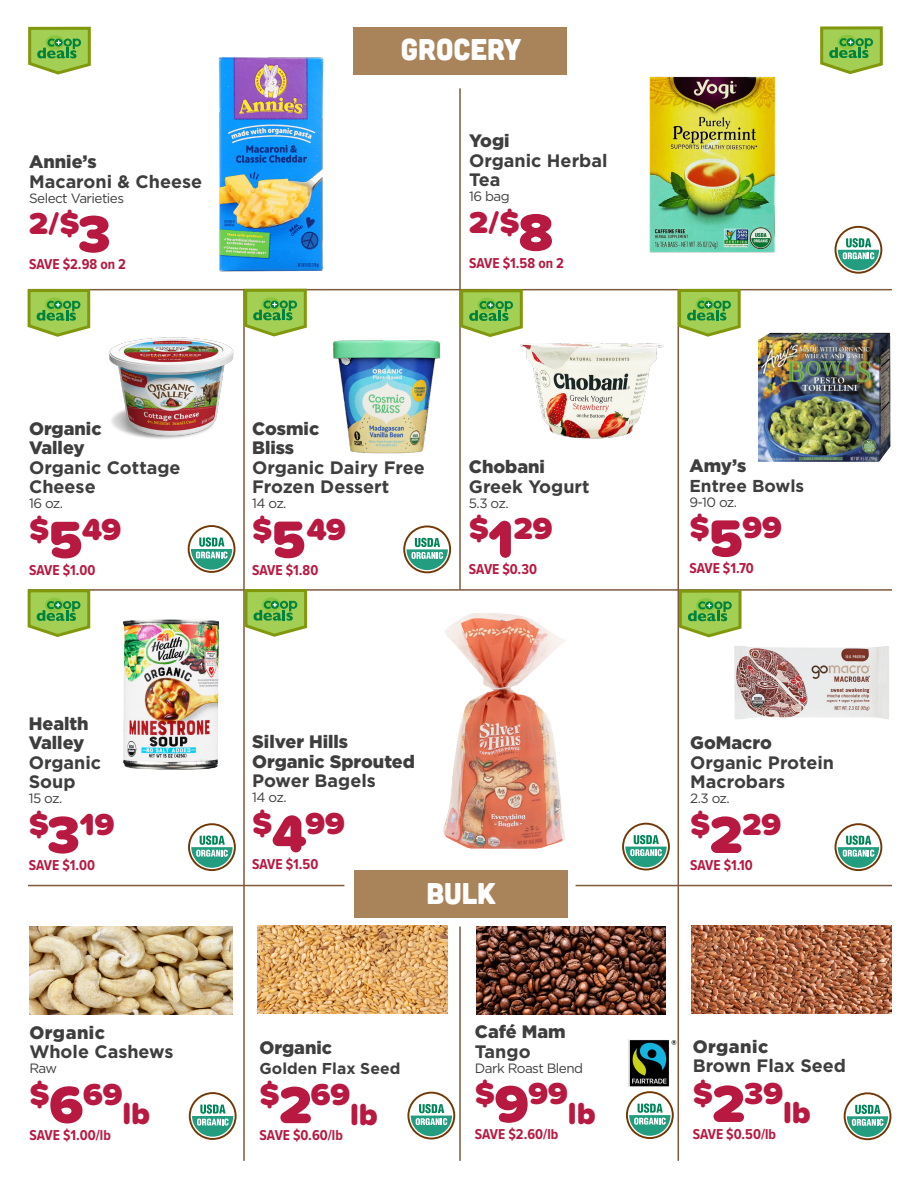
<style>
.page{position:relative;width:918px;height:1188px;background:#fff}
.page>*{position:absolute;margin:0;border:0;box-sizing:border-box;transform-origin:0 0}
.t1{font:900 54px "Proxima Soft";color:#b71940}
.t2{font:900 31.5px "Proxima Soft";color:#b71940}
.t3{font:30px "Cubano";color:#fff}
.t4{font:700 18px/19.5px "Gotham";color:#3e3e3f}
.t5{font:900 18px/19.5px "Gotham";color:#3e3e3f}
.t6{font:900 18px "Gotham";letter-spacing:.03em;color:#3e3e3f}
.t7{font:700 17.25px "Gotham";color:#3e3e3f}
.t8{font:700 15.75px "Gotham";color:#3e3e3f}
.t9{font:700 14.85px "Proxima Nova Cond";color:#b71940}
.t10{font:13.5px "Gotham";letter-spacing:-.04em;color:#3e3e3f}
.s1{font-weight:900}
.s2{font-size:54px}
.s3{font-weight:700}
</style>
<div class="page">
<hr style="left:243px;top:289px;width:2px;height:872px;background:#7d593e">
<hr style="left:459px;top:926px;width:2px;height:235px;background:#7d593e">
<hr style="left:459px;top:88px;width:2px;height:502px;background:#7d593e">
<hr style="left:678px;top:290px;width:1px;height:871px;background:#7d593e">
<hr style="left:28px;top:589px;width:864px;height:2px;background:#7d593e">
<hr style="left:28px;top:289px;width:864px;height:1px;background:#7d593e">
<hr style="left:28px;top:885px;width:316px;height:1px;background:#7d593e">
<hr style="left:576px;top:885px;width:316px;height:1px;background:#7d593e">
<img style="left:649px;top:76px;width:127px;height:177px">
<img style="left:476px;top:926px;width:190px;height:88px">
<img style="left:219px;top:57px;width:105px;height:215px">
<img style="left:30px;top:926px;width:202px;height:88px">
<img style="left:258px;top:926px;width:189px;height:87px">
<img style="left:691px;top:926px;width:201px;height:87px">
<img style="left:123px;top:619px;width:96px;height:151px">
<img style="left:108px;top:337px;width:126px;height:102px">
<img style="left:333px;top:340px;width:108px;height:114px">
<img style="left:734px;top:646px;width:155px;height:73px">
<img style="left:758px;top:332px;width:133px;height:130px">
<img style="left:520px;top:342px;width:144px;height:97px">
<img style="left:628px;top:1039px;width:49px;height:47px">
<svg style="left:188px;top:525px;width:47px;height:48px"></svg>
<img style="left:443px;top:613px;width:123px;height:236px">
<svg style="left:403px;top:526px;width:48px;height:47px"></svg>
<svg style="left:835px;top:226px;width:47px;height:48px"></svg>
<svg style="left:407px;top:1092px;width:48px;height:47px"></svg>
<svg style="left:626px;top:1091px;width:48px;height:48px"></svg>
<svg style="left:243px;top:587px;width:66px;height:51px"></svg>
<svg style="left:820px;top:26px;width:63px;height:49px;background:#93c159"></svg>
<svg style="left:677px;top:588px;width:66px;height:51px"></svg>
<svg style="left:27px;top:288px;width:65px;height:49px;background:#95c25d"></svg>
<svg style="left:459px;top:288px;width:65px;height:51px;background:#97c160"></svg>
<svg style="left:28px;top:26px;width:63px;height:49px;background:#93c159"></svg>
<svg style="left:677px;top:288px;width:65px;height:50px;background:#96c15f"></svg>
<svg style="left:622px;top:823px;width:48px;height:47px"></svg>
<svg style="left:243px;top:288px;width:65px;height:50px;background:#96c15e"></svg>
<svg style="left:189px;top:1092px;width:48px;height:48px"></svg>
<svg style="left:844px;top:1092px;width:47px;height:48px"></svg>
<svg style="left:835px;top:823px;width:47px;height:48px"></svg>
<svg style="left:27px;top:589px;width:65px;height:48px;background:#93c059"></svg>
<svg style="left:188px;top:823px;width:48px;height:48px"></svg>
<div style="left:353px;top:27px;width:214px;height:48px;background:#a9845a"></div>
<div style="left:354px;top:870px;width:214px;height:48px;background:#a9845a"></div>
<p class="t4" style="left:29px;top:152px;width:175px"><span class="s1">Annie’s<br></span>Macaroni &amp; Cheese</p>
<p class="t10" style="left:29px;top:189px;width:97px">Select Varieties</p>
<p class="t2" style="left:29px;top:200px;width:83px">2/$<span class="s2">3</span></p>
<p class="t9" style="left:29px;top:253px;width:98px">SAVE $2.98 on 2</p>
<p class="t3" style="left:401px;top:31px;width:122px">GROCERY</p>
<p class="t4" style="left:469px;top:131px;width:140px"><span class="s1">Yogi<br></span>Organic Herbal<br>Tea</p>
<p class="t10" style="left:469px;top:188px;width:42px">16 bag</p>
<p class="t2" style="left:469px;top:198px;width:52px">2/$</p>
<p class="t9" style="left:469px;top:252px;width:96px">SAVE $1.58 on 2</p>
<p class="t1" style="left:519px;top:191px;width:36px">8</p>
<p class="t5" style="left:29px;top:418px;width:74px">Organic<br>Valley</p>
<p class="t4" style="left:29px;top:458px;width:153px">Organic Cottage<br>Cheese</p>
<p class="t10" style="left:29px;top:495px;width:36px">16 oz.</p>
<p class="t2" style="left:29px;top:505px;width:94px">$<span class="s2">5</span>49</p>
<p class="t9" style="left:29px;top:559px;width:68px">SAVE $1.00</p>
<p class="t5" style="left:29px;top:714px;width:74px">Health<br>Valley<br><span class="s3">Organic<br>Soup</span></p>
<p class="t10" style="left:29px;top:790px;width:35px">15 oz.</p>
<p class="t2" style="left:29px;top:800px;width:87px">$<span class="s2">3</span>19</p>
<p class="t9" style="left:29px;top:854px;width:68px">SAVE $1.00</p>
<p class="t6" style="left:29px;top:1020px;width:77px">Organic</p>
<p class="t4" style="left:29px;top:1042px;width:146px">Whole Cashews</p>
<p class="t10" style="left:29px;top:1060px;width:29px">Raw</p>
<p class="t2" style="left:29px;top:1070px;width:95px">$<span class="s2">6</span>69</p>
<p class="t2" style="left:123px;top:1090px;width:29px">lb</p>
<p class="t9" style="left:29px;top:1124px;width:83px">SAVE $1.00/lb</p>
<p class="t5" style="left:252px;top:418px;width:69px">Cosmic</p>
<p class="t4" style="left:252px;top:438px;width:174px"><span class="s1">Bliss<br></span>Organic Dairy Free</p>
<p class="t4" style="left:252px;top:477px;width:139px">Frozen Dessert</p>
<p class="t10" style="left:252px;top:495px;width:36px">14 oz.</p>
<p class="t2" style="left:252px;top:505px;width:95px">$<span class="s2">5</span>49</p>
<p class="t9" style="left:252px;top:559px;width:68px">SAVE $1.80</p>
<p class="t5" style="left:469px;top:457px;width:78px">Chobani</p>
<p class="t4" style="left:469px;top:477px;width:122px">Greek Yogurt</p>
<p class="t10" style="left:469px;top:494px;width:41px">5.3 oz.</p>
<p class="t2" style="left:469px;top:505px;width:85px">$<span class="s2">1</span>29</p>
<p class="t9" style="left:469px;top:558px;width:70px">SAVE $0.30</p>
<p class="t5" style="left:252px;top:732px;width:164px">Silver Hills<br>Organic Sprouted</p>
<p class="t4" style="left:252px;top:771px;width:125px">Power Bagels</p>
<p class="t10" style="left:252px;top:789px;width:36px">14 oz.</p>
<p class="t2" style="left:252px;top:799px;width:94px">$<span class="s2">4</span>99</p>
<p class="t9" style="left:252px;top:853px;width:68px">SAVE $1.50</p>
<p class="t3" style="left:426px;top:874px;width:71px">BULK</p>
<p class="t5" style="left:260px;top:1038px;width:74px">Organic</p>
<p class="t8" style="left:260px;top:1058px;width:142px">Golden Flax Seed</p>
<p class="t2" style="left:260px;top:1071px;width:92px">$<span class="s2">2</span>69</p>
<p class="t2" style="left:350px;top:1090px;width:29px">lb</p>
<p class="t9" style="left:260px;top:1124px;width:85px">SAVE $0.60/lb</p>
<p class="t5" style="left:475px;top:1022px;width:92px">Café Mam</p>
<p class="t4" style="left:475px;top:1042px;width:57px">Tango</p>
<p class="t10" style="left:475px;top:1059px;width:110px">Dark Roast Blend</p>
<p class="t2" style="left:475px;top:1070px;width:95px">$<span class="s2">9</span>99</p>
<p class="t2" style="left:568px;top:1089px;width:29px">lb</p>
<p class="t9" style="left:475px;top:1123px;width:85px">SAVE $2.60/lb</p>
<p class="t5" style="left:689px;top:456px;width:58px">Amy’s</p>
<p class="t7" style="left:689px;top:474px;width:116px">Entree Bowls</p>
<p class="t10" style="left:689px;top:494px;width:49px">9-10 oz.</p>
<p class="t2" style="left:689px;top:504px;width:94px">$<span class="s2">5</span>99</p>
<p class="t9" style="left:689px;top:558px;width:66px">SAVE $1.70</p>
<p class="t5" style="left:690px;top:733px;width:83px">GoMacro</p>
<p class="t4" style="left:690px;top:753px;width:145px">Organic Protein<br>Macrobars</p>
<p class="t10" style="left:690px;top:790px;width:41px">2.3 oz.</p>
<p class="t2" style="left:690px;top:800px;width:92px">$<span class="s2">2</span>29</p>
<p class="t9" style="left:690px;top:854px;width:64px">SAVE $1.10</p>
<p class="t6" style="left:693px;top:1034px;width:77px">Organic</p>
<p class="t4" style="left:693px;top:1056px;width:155px">Brown Flax Seed</p>
<p class="t2" style="left:693px;top:1069px;width:92px">$<span class="s2">2</span>39</p>
<p class="t2" style="left:783px;top:1089px;width:29px">lb</p>
<p class="t9" style="left:693px;top:1123px;width:85px">SAVE $0.50/lb</p>
</div>
